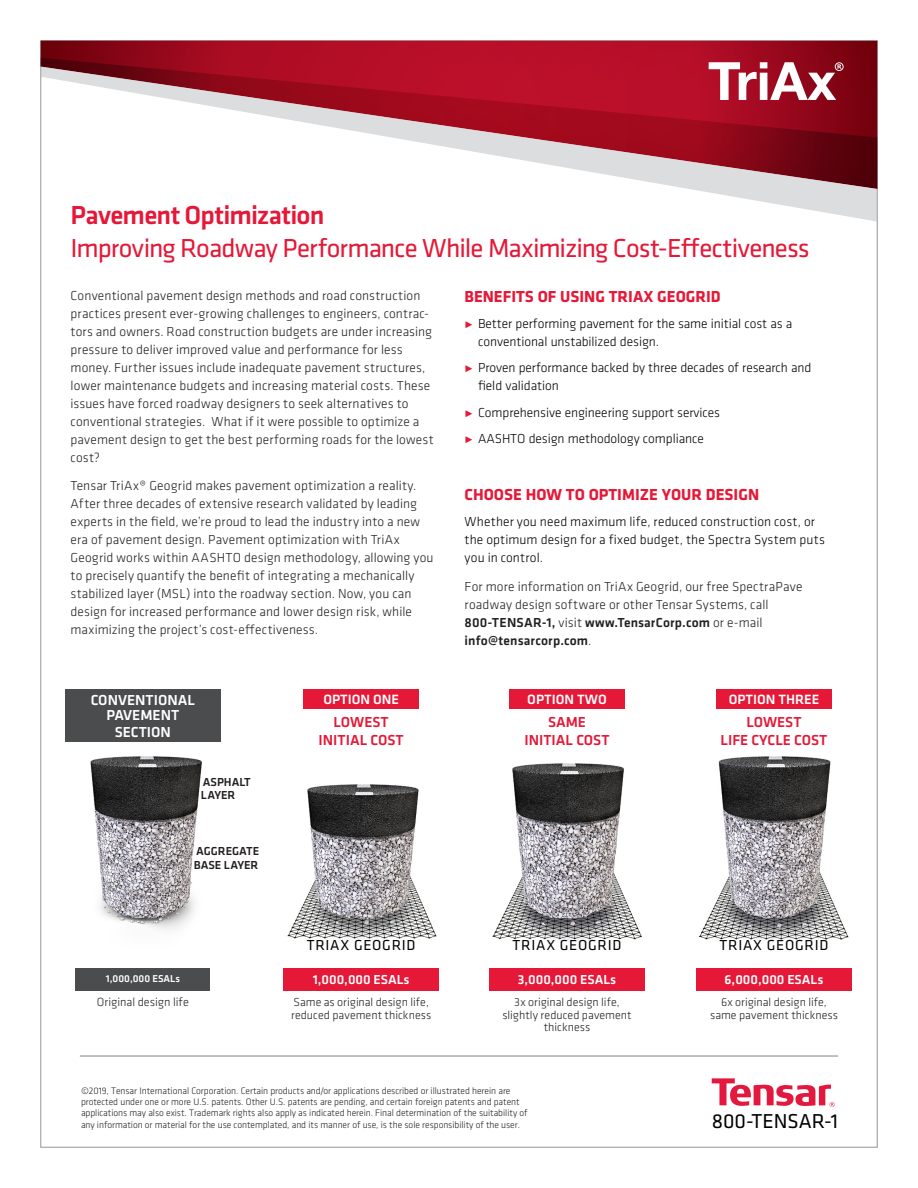
<style>
.page{position:relative;width:918px;height:1188px;background:#fff}
.page>*{position:absolute;margin:0;border:0;box-sizing:border-box;transform-origin:0 0}
.t1{font:27px "Klavika";letter-spacing:-.03em;color:#e51837}
.t2{font:500 27px "Klavika";letter-spacing:-.03em;color:#e51837}
.t3{font:20.85px "Klavika";color:#000}
.Bullets{font:700 16.5px "Klavika";color:#e51837}
.t4{font:500 15px/18px "Klavika";color:#e51837;text-align:center}
.t5{font:15px "Klavika";letter-spacing:.05em;color:#000}
.t6{font:500 15px/15px "Klavika";color:#fff;text-align:center}
.t7{font:500 13.95px "Klavika";color:#fff}
.body{font:300 13.5px/18px "Klavika";letter-spacing:.01em;color:#231f20}
.body-2{font:300 13.5px/18px "Klavika";letter-spacing:-.005em;color:#000}
.t8{font:500 13.5px "Klavika";color:#fff}
.t9{font:300 12.3px "Klavika";color:#231f20}
.t10{font:300 12px "Klavika";letter-spacing:.005em;color:#231f20}
.t11{font:500 12px "Klavika";color:#231f20}
.t12{font:500 10.35px "Klavika";color:#fff}
.Legal_Copy{font:300 9.75px/11.2px "Klavika";letter-spacing:-.005em;color:#231f20}
.s1{color:#e51837}
.s2{font-weight:500}
</style>
<div class="page">
<div style="left:40px;top:38px;width:838px;height:152px;background:#790011;opacity:.5"></div>
<svg style="left:40px;top:189px;width:838px;height:33px"></svg>
<svg style="left:40px;top:58px;width:838px;height:131px"></svg>
<svg style="left:709px;top:62px;width:135px;height:38px"></svg>
<svg style="left:712px;top:1078px;width:123px;height:29px"></svg>
<hr style="left:80px;top:1056px;width:758px;height:1px;background:#808285">
<img style="left:699px;top:756px;width:150px;height:184px">
<div style="left:696px;top:968px;width:156px;height:22px;background:#e51837"></div>
<div style="left:716px;top:689px;width:116px;height:20px;background:#e51837"></div>
<img style="left:287px;top:784px;width:150px;height:155px">
<div style="left:284px;top:968px;width:155px;height:22px;background:#e51837"></div>
<div style="left:304px;top:689px;width:115px;height:20px;background:#e51837"></div>
<img style="left:492px;top:763px;width:150px;height:177px">
<div style="left:489px;top:968px;width:156px;height:22px;background:#e51837"></div>
<div style="left:509px;top:689px;width:116px;height:20px;background:#e51837"></div>
<img style="left:90px;top:756px;width:112px;height:174px">
<div style="left:76px;top:968px;width:134px;height:22px;background:#4b4c4d"></div>
<div style="left:65px;top:689px;width:156px;height:52px;background:#4b4c4d"></div>
<p class="t2" style="left:71px;top:196px;width:255px">Pavement Optimization</p>
<p class="t1" style="left:71px;top:230px;width:741px">Improving Roadway Performance While Maximizing Cost-Effectiveness</p>
<p class="body" style="left:71px;top:287px;width:365px">Conventional pavement design methods and road construction practices present ever-growing challenges to engineers, contrac&shy;tors and owners. Road construction budgets are under increasing pressure to deliver improved value and performance for less money. Further issues include inadequate pavement structures, lower maintenance budgets and increasing material costs. These issues have forced roadway designers to seek alternatives to conventional strategies. What if it were possible to optimize a pavement design to get the best performing roads for the lowest cost?</p>
<p class="body" style="left:71px;top:477px;width:365px">Tensar TriAx® Geogrid makes pavement optimization a reality.<br>After three decades of extensive research validated by leading experts in the field, we’re proud to lead the industry into a new era of pavement design. Pavement optimization with TriAx Geogrid works within AASHTO design methodology, allowing you to precisely quantify the benefit of integrating a mechanically stabilized layer (MSL) into the roadway section. Now, you can design for increased performance and lower design risk, while maximizing the project’s cost-effectiveness.</p>
<p class="t6" style="left:91px;top:692px;width:106px">CONVENTIONAL<br>PAVEMENT</p>
<p class="t6" style="left:115px;top:724px;width:58px">SECTION</p>
<p class="t11" style="left:203px;top:774px;width:50px">ASPHALT</p>
<p class="t11" style="left:201px;top:787px;width:36px">LAYER</p>
<p class="t11" style="left:196px;top:843px;width:64px">AGGREGATE</p>
<p class="t11" style="left:194px;top:857px;width:66px">BASE LAYER</p>
<p class="t7" style="left:323px;top:690px;width:77px">OPTION ONE</p>
<p class="t4" style="left:319px;top:713px;width:87px">LOWEST<br>INITIAL COST</p>
<p class="Bullets" style="left:465px;top:285px;width:258px">BENEFITS OF USING TRIAX GEOGRID</p>
<p class="body-2" style="left:478px;top:314px;width:316px;text-indent:-14px"><span class="s1">˴</span> Better performing pavement for the same initial cost as a conventional unstabilized design.</p>
<p class="body-2" style="left:478px;top:359px;width:335px;text-indent:-14px"><span class="s1">˴</span> Proven performance backed by three decades of research and field validation</p>
<p class="body-2" style="left:465px;top:403px;width:257px"><span class="s1">˴</span> Comprehensive engineering support services</p>
<p class="body-2" style="left:465px;top:430px;width:241px"><span class="s1">˴</span> AASHTO design methodology compliance</p>
<p class="Bullets" style="left:465px;top:482px;width:296px">CHOOSE HOW TO OPTIMIZE YOUR DESIGN</p>
<p class="body-2" style="left:465px;top:513px;width:362px">Whether you need maximum life, reduced construction cost, or the optimum design for a fixed budget, the Spectra System puts you in control.</p>
<p class="body" style="left:465px;top:577px;width:339px">For more information on TriAx Geogrid, our free SpectraPave roadway design software or other Tensar Systems, call <span class="s2">800-TENSAR-1,</span> visit <span class="s2">www.TensarCorp.com</span> or e-mail <span class="s2">info@tensarcorp.com</span>.</p>
<p class="t7" style="left:527px;top:690px;width:81px">OPTION TWO</p>
<p class="t4" style="left:548px;top:713px;width:40px">SAME</p>
<p class="t4" style="left:524px;top:731px;width:87px">INITIAL COST</p>
<p class="t7" style="left:729px;top:690px;width:92px">OPTION THREE</p>
<p class="t4" style="left:721px;top:713px;width:108px">LOWEST<br>LIFE CYCLE COST</p>
<p class="t12" style="left:106px;top:972px;width:76px">1,000,000 ESALs</p>
<p class="t9" style="left:97px;top:995px;width:94px">Original design life</p>
<p class="t5" style="left:307px;top:935px;width:110px">TRIAX GEOGRID</p>
<p class="t5" style="left:513px;top:935px;width:110px">TRIAX GEOGRID</p>
<p class="t5" style="left:720px;top:935px;width:110px">TRIAX GEOGRID</p>
<p class="t8" style="left:313px;top:970px;width:98px">1,000,000 ESALs</p>
<p class="t10" style="left:293px;top:995px;width:137px">Same as original design life,</p>
<p class="t10" style="left:291px;top:1007px;width:142px">reduced pavement thickness</p>
<p class="t8" style="left:518px;top:970px;width:100px">3,000,000 ESALs</p>
<p class="t10" style="left:514px;top:995px;width:107px">3x original design life,</p>
<p class="t10" style="left:502px;top:1007px;width:131px">slightly reduced pavement</p>
<p class="t10" style="left:544px;top:1020px;width:48px">thickness</p>
<p class="t8" style="left:725px;top:970px;width:100px">6,000,000 ESALs</p>
<p class="t10" style="left:721px;top:995px;width:107px">6x original design life,</p>
<p class="t10" style="left:710px;top:1007px;width:129px">same pavement thickness</p>
<p class="Legal_Copy" style="left:81px;top:1085px;width:448px">©2019, Tensar International Corporation. Certain products and/or applications described or illustrated herein are protected under one or more U.S. patents. Other U.S. patents are pending, and certain foreign patents and patent applications may also exist. Trademark rights also apply as indicated herein. Final determination of the suitability of any information or material for the use contemplated, and its manner of use, is the sole responsibility of the user.</p>
<p class="t3" style="left:712px;top:1107px;width:128px">800-TENSAR-1</p>
</div>
